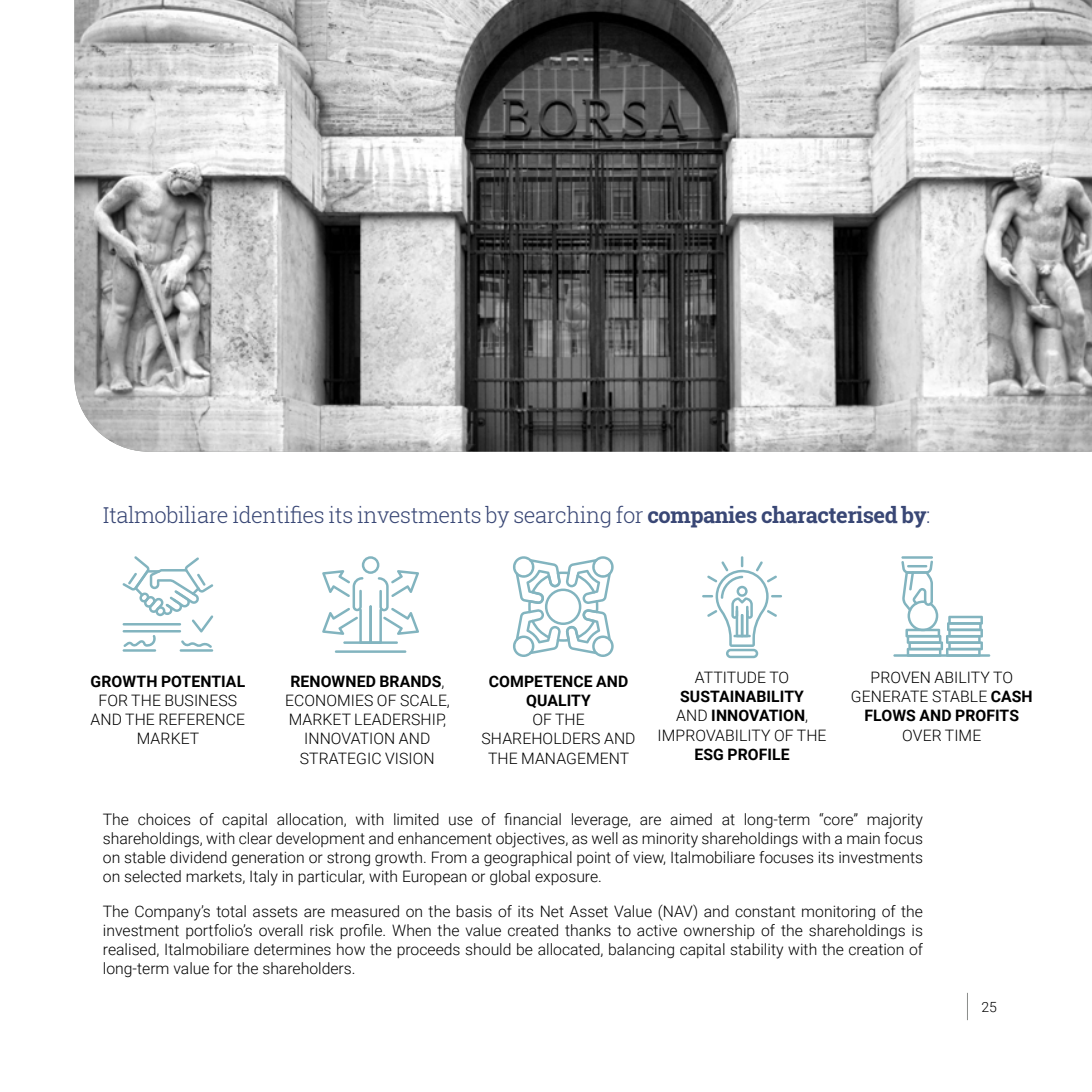
<style>
.page{position:relative;width:1092px;height:1092px;background:#fff}
.page>*{position:absolute;margin:0;border:0;box-sizing:border-box;transform-origin:0 0}
.t1{font:300 21.88px "Roboto Slab";letter-spacing:-.02em;color:#394775}
.t2{font:300 15.75px/19.2px "Roboto";letter-spacing:.005em;color:#000;text-align:center}
.t3{font:700 15.75px/19.2px "Roboto";letter-spacing:.005em;color:#000;text-align:center}
.t4{font:300 14px "Roboto";color:#000}
.s1{font-weight:700}
.s2{font-weight:300}
</style>
<div class="page">
<svg style="left:967px;top:992px;width:1px;height:28px"></svg>
<hr style="left:901px;top:556px;width:31px;height:2px;background:#82b4bf">
<svg style="left:901px;top:560px;width:81px;height:94px"></svg>
<hr style="left:893px;top:654px;width:97px;height:2px;background:#82b4bf">
<svg style="left:513px;top:556px;width:101px;height:101px"></svg>
<svg style="left:702px;top:556px;width:80px;height:102px"></svg>
<svg style="left:322px;top:556px;width:97px;height:85px"></svg>
<hr style="left:343px;top:641px;width:55px;height:2px;background:#82b4bf">
<hr style="left:335px;top:650px;width:71px;height:2px;background:#82b4bf">
<hr style="left:180px;top:649px;width:33px;height:2px;background:#82b4bf">
<hr style="left:123px;top:649px;width:33px;height:2px;background:#82b4bf">
<svg style="left:122px;top:556px;width:91px;height:91px"></svg>
<img style="left:74px;top:0;width:1017px;height:451px">
<h1 class="t1" style="left:103px;top:499px;width:829px">Italmobiliare identifies its investments by searching for <span class="s1">companies characterised by</span>:</h1>
<p class="t3" style="left:91px;top:670px;width:156px">GROWTH POTENTIAL</p>
<p class="t2" style="left:91px;top:690px;width:156px">FOR THE BUSINESS<br>AND THE REFERENCE<br>MARKET</p>
<p class="t2" style="left:285px;top:670px;width:166px"><span class="s1">RENOWNED BRANDS</span>,<br>ECONOMIES OF SCALE,<br>MARKET LEADERSHIP,<br>INNOVATION AND<br>STRATEGIC VISION</p>
<p class="t2" style="left:694px;top:667px;width:96px">ATTITUDE TO</p>
<p class="t3" style="left:489px;top:670px;width:141px">COMPETENCE AND<br>QUALITY</p>
<p class="t2" style="left:481px;top:709px;width:155px">OF THE<br>SHAREHOLDERS AND<br>THE MANAGEMENT</p>
<p class="t3" style="left:657px;top:686px;width:170px">SUSTAINABILITY<br><span class="s2">AND</span> INNOVATION<span class="s2">,<br>IMPROVABILITY OF THE</span></p>
<p class="t3" style="left:694px;top:744px;width:97px">ESG PROFILE</p>
<p class="t2" style="left:850px;top:667px;width:183px">PROVEN ABILITY TO<br>GENERATE STABLE <span class="s1">CASH<br>FLOWS AND PROFITS</span></p>
<p class="t2" style="left:902px;top:724px;width:80px">OVER TIME</p>
<p class="t2" style="left:103px;top:808px;width:821px;text-align:justify">The choices of capital allocation, with limited use of financial leverage, are aimed at long-term “core” majority shareholdings, with clear development and enhancement objectives, as well as minority shareholdings with a main focus on stable dividend generation or strong growth. From a geographical point of view, Italmobiliare focuses its investments on selected markets, Italy in particular, with European or global exposure.</p>
<p class="t2" style="left:103px;top:900px;width:821px;text-align:justify">The Company’s total assets are measured on the basis of its Net Asset Value (NAV) and constant monitoring of the investment portfolio’s overall risk profile. When the value created thanks to active ownership of the shareholdings is realised, Italmobiliare determines how the proceeds should be allocated, balancing capital stability with the creation of long-term value for the shareholders.</p>
<p class="t4" style="left:981px;top:996px;width:17px">25</p>
</div>
